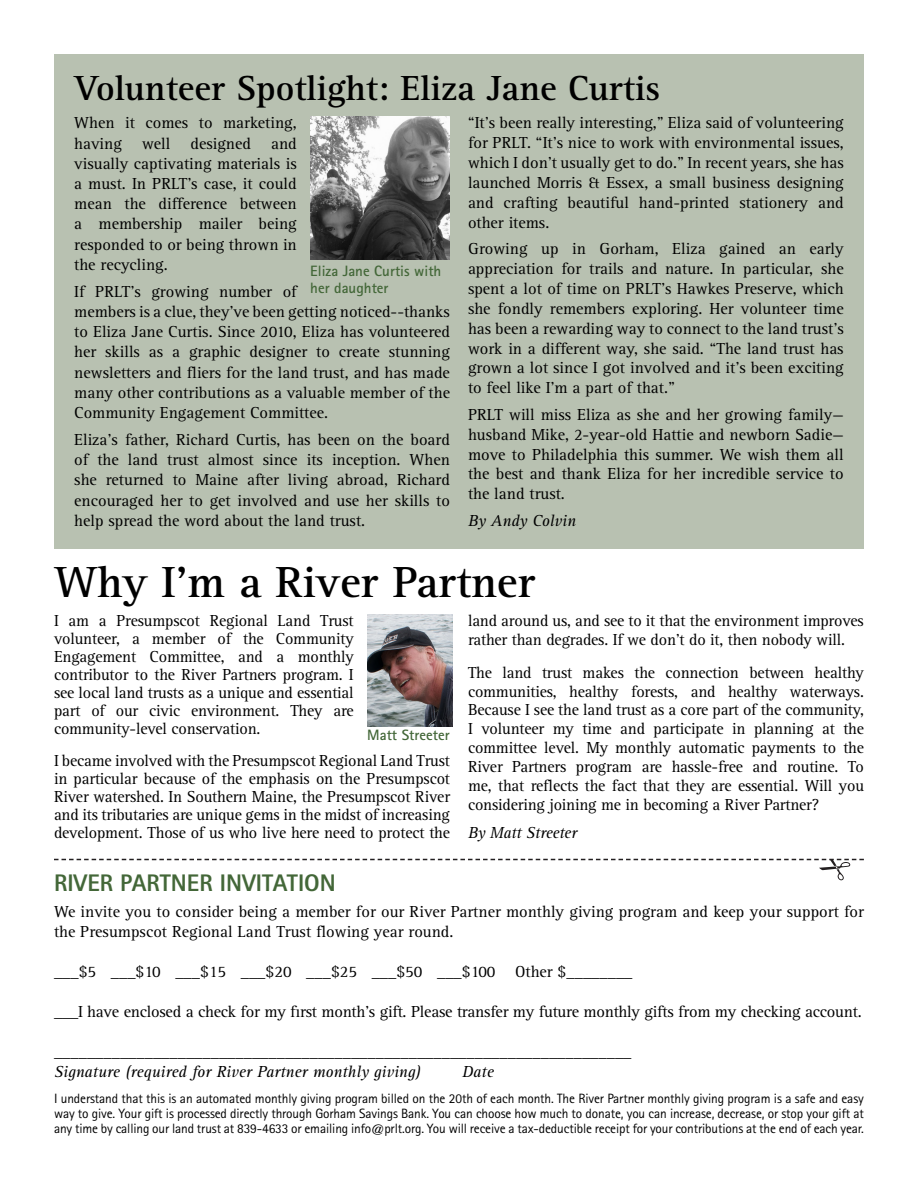
<style>
.page{position:relative;width:918px;height:1188px;background:#fff}
.page>*{position:absolute;margin:0;border:0;box-sizing:border-box;transform-origin:0 0}
.t1{font:700 45px "Rotis Serif Std";color:#000}
.t2{font:700 36px "Rotis Serif Std";color:#000}
.t3{font:800 24px "Rotis Sans Serif Std";color:#436738}
.t4{font:16.5px/20.2px "Rotis Serif Std";color:#000;text-align:justify}
.t5{font:italic 16.5px "Rotis Serif Std";color:#000}
.t6{font:700 15px/17.2px "Rotis Sans Serif Std";color:#436738}
.t7{font:13.5px/15px "Rotis Sans Serif Std";letter-spacing:-.01em;color:#000;text-align:justify}
</style>
<div class="page">
<div style="left:54px;top:54px;width:810px;height:495px;background:#b8c1b1"></div>
<img style="left:310px;top:117px;width:140px;height:142px">
<svg style="left:54px;top:859px;width:810px;height:21px"></svg>
<img style="left:367px;top:615px;width:85px;height:111px">
<p class="t2" style="left:74px;top:67px;width:588px">Volunteer Spotlight: Eliza Jane Curtis</p>
<p class="t4" style="left:74px;top:113px;width:224px">When it comes to marketing, having well designed and visually captivating materials is a must. In PRLT’s case, it could mean the difference between a membership mailer being responded to or being thrown in the recycling.</p>
<p class="t4" style="left:74px;top:282px;width:377px;text-align:left">If PRLT’s growing number of<br>members is a clue, they’ve been getting noticed--thanks to Eliza Jane Curtis. Since 2010, Eliza has volunteered her skills as a graphic designer to create stunning newsletters and fliers for the land trust, and has made many other contributions as a valuable member of the Community Engagement Committee.</p>
<p class="t4" style="left:74px;top:430px;width:377px">Eliza’s father, Richard Curtis, has been on the board of the land trust almost since its inception. When she returned to Maine after living abroad, Richard encouraged her to get involved and use her skills to help spread the word about the land trust.</p>
<p class="t6" style="left:310px;top:262px;width:133px">Eliza Jane Curtis with her daughter</p>
<p class="t4" style="left:468px;top:114px;width:377px;line-height:19.8px">“It’s been really interesting,” Eliza said of volunteering for PRLT. “It’s nice to work with environmental issues, which I don’t usually get to do.” In recent years, she has launched Morris &amp; Essex, a small business designing and crafting beautiful hand-printed stationery and other items.</p>
<p class="t4" style="left:468px;top:239px;width:377px;line-height:19.8px">Growing up in Gorham, Eliza gained an early appreciation for trails and nature. In particular, she spent a lot of time on PRLT’s Hawkes Preserve, which she fondly remembers exploring. Her volunteer time has been a rewarding way to connect to the land trust’s work in a different way, she said. “The land trust has grown a lot since I got involved and it’s been exciting to feel like I’m a part of that.”</p>
<p class="t4" style="left:468px;top:405px;width:377px;line-height:19.8px">PRLT will miss Eliza as she and her growing family— husband Mike, 2-year-old Hattie and newborn Sadie— move to Philadelphia this summer. We wish them all the best and thank Eliza for her incredible service to the land trust.</p>
<p class="t5" style="left:468px;top:511px;width:109px">By Andy Colvin</p>
<p class="t1" style="left:54px;top:556px;width:483px">Why I’m a River Partner</p>
<p class="t4" style="left:54px;top:612px;width:301px;line-height:18px">I am a Presumpscot Regional Land Trust volunteer, a member of the Community Engagement Committee, and a monthly contributor to the River Partners program. I see local land trusts as a unique and essential part of our civic environment. They are community-level conservation.</p>
<p class="t4" style="left:54px;top:752px;width:398px;line-height:18px">I became involved with the Presumpscot Regional Land Trust in particular because of the emphasis on the Presumpscot River watershed. In Southern Maine, the Presumpscot River and its tributaries are unique gems in the midst of increasing development. Those of us who live here need to protect the</p>
<p class="t4" style="left:468px;top:612px;width:397px;line-height:18.9px">land around us, and see to it that the environment improves rather than degrades. If we don’t do it, then nobody will.</p>
<p class="t4" style="left:468px;top:663px;width:398px;line-height:18.9px">The land trust makes the connection between healthy communities, healthy forests, and healthy waterways.<br>Because I see the land trust as a core part of the community, I volunteer my time and participate in planning at the committee level. My monthly automatic payments to the River Partners program are hassle-free and routine. To me, that reflects the fact that they are essential. Will you considering joining me in becoming a River Partner?</p>
<p class="t5" style="left:468px;top:823px;width:110px">By Matt Streeter</p>
<p class="t6" style="left:367px;top:726px;width:84px">Matt Streeter</p>
<p class="t3" style="left:54px;top:868px;width:283px">RIVER PARTNER INVITATION</p>
<p class="t4" style="left:54px;top:903px;width:812px;line-height:19.8px">We invite you to consider being a member for our River Partner monthly giving program and keep your support for the Presumpscot Regional Land Trust flowing year round.</p>
<p class="t4" style="left:54px;top:962px;width:580px">___$5 ___$10 ___$15 ___$20 ___$25 ___$50 ___$100 Other $________</p>
<p class="t4" style="left:54px;top:1002px;width:809px">___I have enclosed a check for my first month’s gift. Please transfer my future monthly gifts from my checking account.</p>
<p class="t4" style="left:54px;top:1042px;width:579px">______________________________________________________________________</p>
<p class="t5" style="left:54px;top:1063px;width:368px">Signature (required for River Partner monthly giving)</p>
<p class="t5" style="left:462px;top:1063px;width:33px">Date</p>
<p class="t7" style="left:54px;top:1091px;width:812px">I understand that this is an automated monthly giving program billed on the 20th of each month. The River Partner monthly giving program is a safe and easy way to give. Your gift is processed directly through Gorham Savings Bank. You can choose how much to donate, you can increase, decrease, or stop your gift at any time by calling our land trust at 839-4633 or emailing info@prlt.org. You will receive a tax-deductible receipt for your contributions at the end of each year.</p>
</div>
